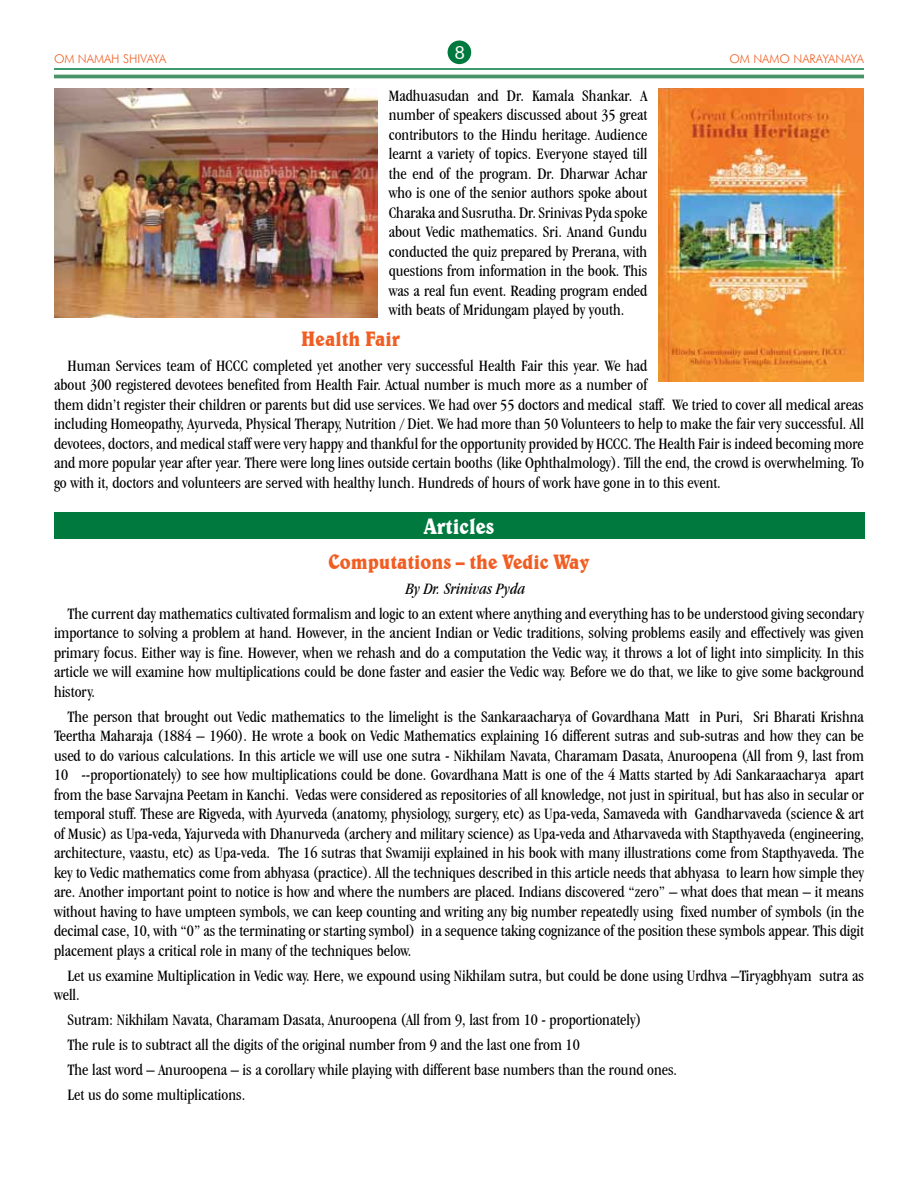
<style>
.page{position:relative;width:918px;height:1188px;background:#fff}
.page>*{position:absolute;margin:0;border:0;box-sizing:border-box;transform-origin:0 0}
.t1{font:700 22.5px "Belwe BT";color:#fff;scale:.85 1}
.t2{font:700 21px "Belwe BT";color:#f15d22;scale:.85 1}
.t3{font:18px "Futura BT";color:#fff}
.t4{font:condensed 16.5px/19.5px "Garamond IT Cby BT";color:#000;text-align:justify}
.t5{font:italic condensed 16.5px "Garamond IT Cby BT";color:#000}
.t6{font:300 12px "Futura BT";color:#f15d22}
</style>
<div class="page">
<hr style="left:54px;top:68px;width:810px;height:2px;background:#00793f">
<hr style="left:54px;top:75px;width:810px;height:3px;background:#489367">
<div style="left:448px;top:40px;width:23px;height:24px;background:#00793f;border-radius:50%"></div>
<div style="left:54px;top:513px;width:810px;height:26px;background:#00793f"></div>
<img style="left:658px;top:89px;width:206px;height:293px">
<img style="left:54px;top:89px;width:324px;height:229px">
<p class="t6" style="left:54px;top:52px;width:114px">OM NAMAH SHIVAYA</p>
<p class="t3" style="left:454px;top:42px;width:12px">8</p>
<p class="t6" style="left:729px;top:52px;width:136px">OM NAMO NARAYANAYA</p>
<p class="t4" style="left:389px;top:86px;width:260px">Madhuasudan and Dr. Kamala Shankar. A number of speakers discussed about 35 great contributors to the Hindu heritage. Audience learnt a variety of topics. Everyone stayed till the end of the program. Dr. Dharwar Achar who is one of the senior authors spoke about Charaka and Susrutha. Dr. Srinivas Pyda spoke about Vedic mathematics. Sri. Anand Gundu conducted the quiz prepared by Prerana, with questions from information in the book. This was a real fun event. Reading program ended with beats of Mridungam played by youth.</p>
<p class="t2" style="left:301px;top:325px;width:118px">Health Fair</p>
<p class="t4" style="left:54px;top:356px;width:811px;text-align:left;text-indent:13px">Human Services team of HCCC completed yet another very successful Health Fair this year. We had<br>about 300 registered devotees benefited from Health Fair. Actual number is much more as a number of<br>them didn’t register their children or parents but did use services. We had over 55 doctors and medical staff. We tried to cover all medical areas including Homeopathy, Ayurveda, Physical Therapy, Nutrition / Diet. We had more than 50 Volunteers to help to make the fair very successful. All devotees, doctors, and medical staff were very happy and thankful for the opportunity provided by HCCC. The Health Fair is indeed becoming more and more popular year after year. There were long lines outside certain booths (like Ophthalmology). Till the end, the crowd is overwhelming. To go with it, doctors and volunteers are served with healthy lunch. Hundreds of hours of work have gone in to this event.</p>
<h1 class="t1" style="left:424px;top:512px;width:85px">Articles</h1>
<p class="t2" style="left:329px;top:548px;width:308px">Computations – the Vedic Way</p>
<p class="t5" style="left:406px;top:579px;width:121px">By Dr. Srinivas Pyda</p>
<p class="t4" style="left:54px;top:604px;width:811px;text-indent:13px">The current day mathematics cultivated formalism and logic to an extent where anything and everything has to be understood giving secondary importance to solving a problem at hand. However, in the ancient Indian or Vedic traditions, solving problems easily and effectively was given primary focus. Either way is fine. However, when we rehash and do a computation the Vedic way, it throws a lot of light into simplicity. In this article we will examine how multiplications could be done faster and easier the Vedic way. Before we do that, we like to give some background history.</p>
<p class="t4" style="left:54px;top:706px;width:812px;text-indent:13px">The person that brought out Vedic mathematics to the limelight is the Sankaraacharya of Govardhana Matt in Puri, Sri Bharati Krishna Teertha Maharaja (1884 – 1960). He wrote a book on Vedic Mathematics explaining 16 different sutras and sub-sutras and how they can be used to do various calculations. In this article we will use one sutra - Nikhilam Navata, Charamam Dasata, Anuroopena (All from 9, last from 10 --proportionately) to see how multiplications could be done. Govardhana Matt is one of the 4 Matts started by Adi Sankaraacharya apart from the base Sarvajna Peetam in Kanchi. Vedas were considered as repositories of all knowledge, not just in spiritual, but has also in secular or temporal stuff. These are Rigveda, with Ayurveda (anatomy, physiology, surgery, etc) as Upa-veda, Samaveda with Gandharvaveda (science &amp; art of Music) as Upa-veda, Yajurveda with Dhanurveda (archery and military science) as Upa-veda and Atharvaveda with Stapthyaveda (engineering, architecture, vaastu, etc) as Upa-veda. The 16 sutras that Swamiji explained in his book with many illustrations come from Stapthyaveda. The key to Vedic mathematics come from abhyasa (practice). All the techniques described in this article needs that abhyasa to learn how simple they are. Another important point to notice is how and where the numbers are placed. Indians discovered “zero” – what does that mean – it means without having to have umpteen symbols, we can keep counting and writing any big number repeatedly using fixed number of symbols (in the decimal case, 10, with “0” as the terminating or starting symbol) in a sequence taking cognizance of the position these symbols appear. This digit placement plays a critical role in many of the techniques below.</p>
<p class="t4" style="left:54px;top:965px;width:811px;text-indent:13px">Let us examine Multiplication in Vedic way. Here, we expound using Nikhilam sutra, but could be done using Urdhva –Tiryagbhyam sutra as well.</p>
<p class="t4" style="left:68px;top:1007px;width:611px;line-height:24.9px;text-align:left">Sutram: Nikhilam Navata, Charamam Dasata, Anuroopena (All from 9, last from 10 - proportionately)<br>The rule is to subtract all the digits of the original number from 9 and the last one from 10<br>The last word – Anuroopena – is a corollary while playing with different base numbers than the round ones.<br>Let us do some multiplications.</p>
</div>
